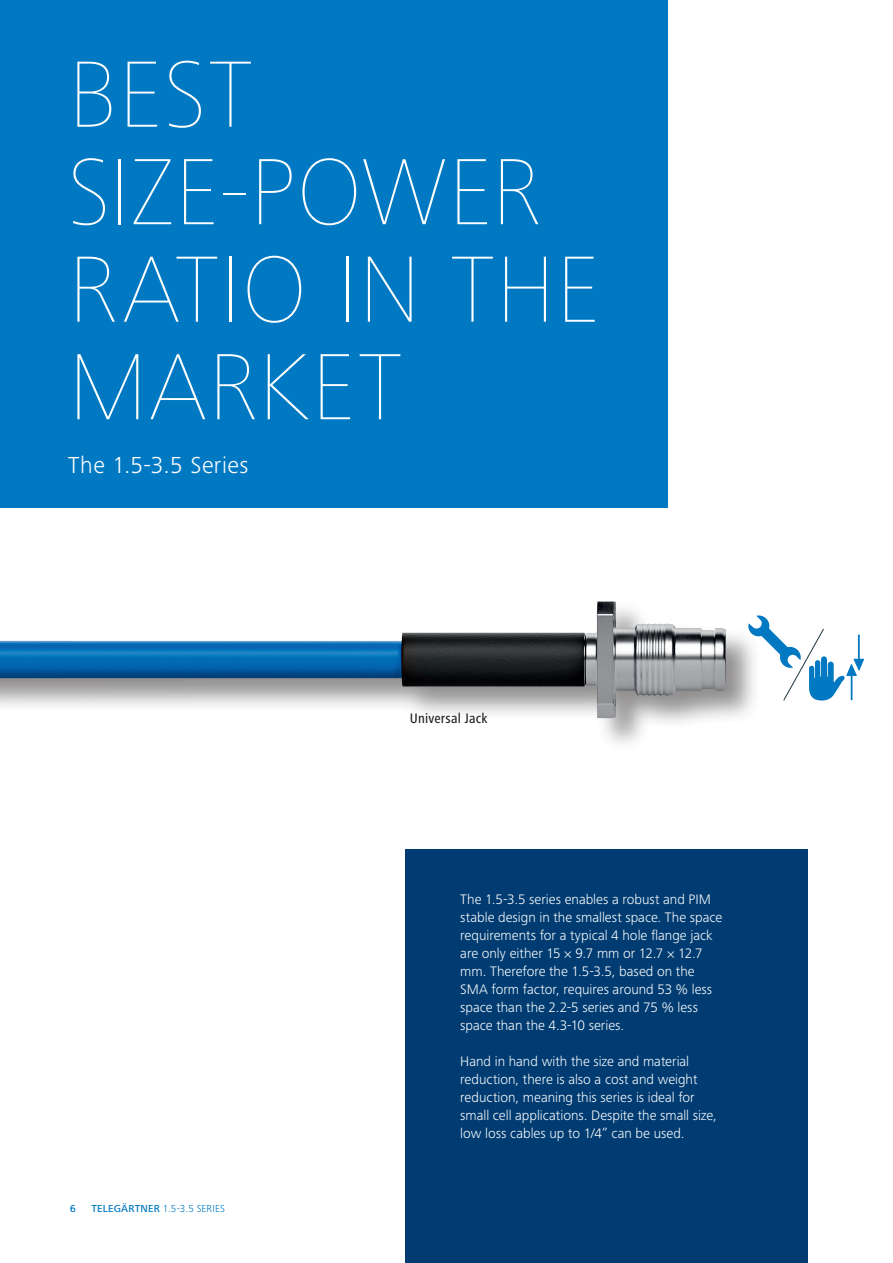
<style>
.page{position:relative;width:893px;height:1263px;background:#fff}
.page>*{position:absolute;margin:0;border:0;box-sizing:border-box;transform-origin:0 0}
.t1{font:900 97.5px/97.5px "Frutiger Next Pro";letter-spacing:.015em;color:#fff}
.t2{font:300 24px "Frutiger Next Pro";letter-spacing:.02em;color:#fff}
.t3{font:300 14.25px/18px "Frutiger Next Pro";color:#fff}
.t4{font:500 condensed 14.25px "Frutiger Next Pro";letter-spacing:.015em;color:#231f20}
.t5{font:300 10.5px "Frutiger Next Pro";letter-spacing:.02em;color:#0079c2}
.s1{font-weight:500}
</style>
<div class="page">
<div style="left:0;top:0;width:668px;height:507px;background:#0079c2"></div>
<img style="left:0;top:601px;width:753px;height:132px">
<div style="left:405px;top:849px;width:402px;height:414px;background:#003c72"></div>
<svg style="left:747px;top:614px;width:117px;height:87px"></svg>
<h1 class="t1" style="left:68px;top:46px;width:533px">BEST<br>SIZE-POWER<br>RATIO IN THE<br>MARKET</h1>
<h2 class="t2" style="left:68px;top:451px;width:182px">The 1.5-3.5 Series</h2>
<p class="t4" style="left:410px;top:710px;width:79px">Universal Jack</p>
<p class="t5" style="left:70px;top:1202px;width:7px">6</p>
<p class="t5" style="left:91px;top:1202px;width:135px"><span class="s1">TELEGÄRTNER</span> 1.5-3.5 SERIES</p>
<p class="t3" style="left:460px;top:890px;width:263px">The 1.5-3.5 series enables a robust and PIM stable design in the smallest space. The space requirements for a typical 4 hole flange jack are only either 15 × 9.7 mm or 12.7 × 12.7 mm. Therefore the 1.5-3.5, based on the SMA form factor, requires around 53 % less space than the 2.2-5 series and 75 % less space than the 4.3-10 series.</p>
<p class="t3" style="left:460px;top:1052px;width:258px">Hand in hand with the size and material reduction, there is also a cost and weight reduction, meaning this series is ideal for small cell applications. Despite the small size, low loss cables up to 1/4” can be used.</p>
</div>
